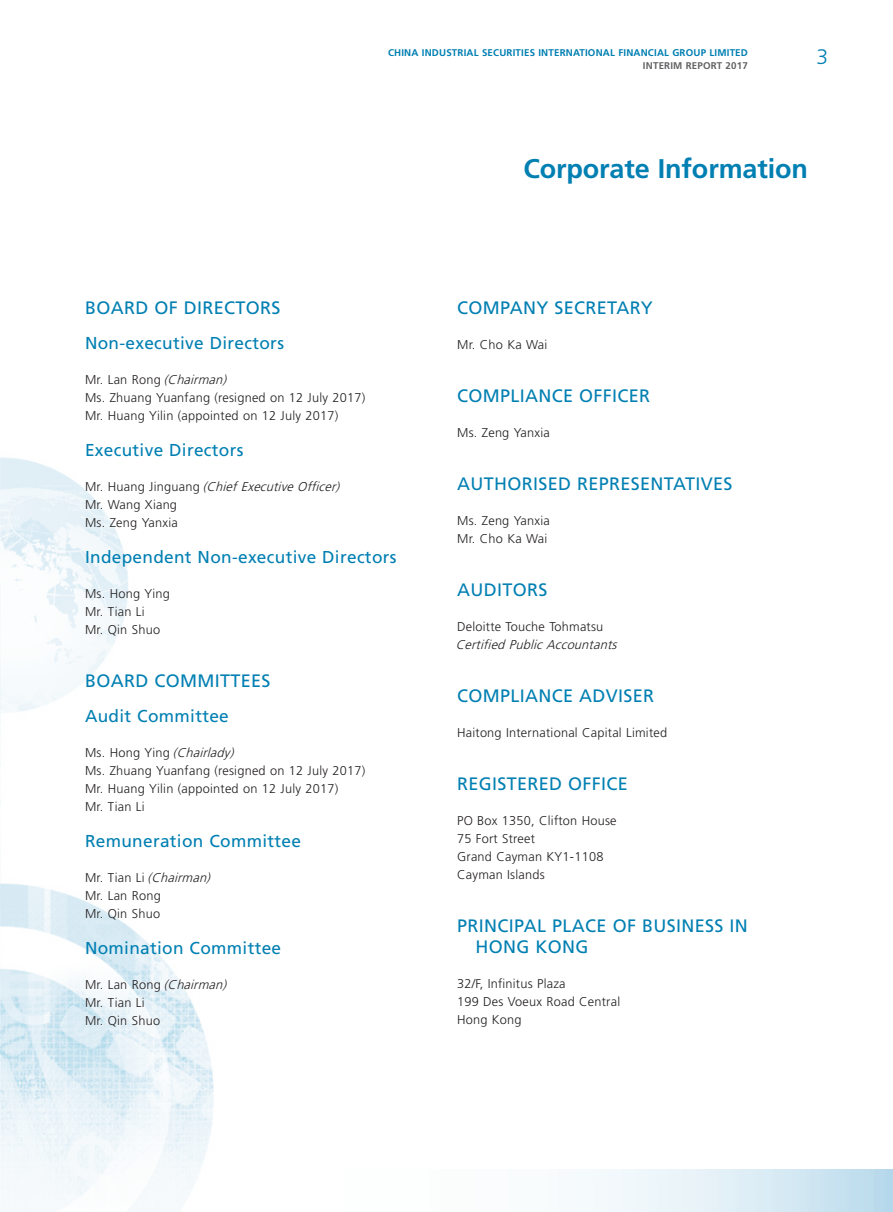
<style>
.page{position:relative;width:893px;height:1212px;background:#fff}
.page>*{position:absolute;margin:0;border:0;box-sizing:border-box;transform-origin:0 0}
.t1{font:700 27px "Frutiger LT Std";letter-spacing:-.005em;color:#007fb2}
.t2{font:300 21px "Frutiger LT Std";color:#007fb2}
.Heading_1{font:18px/21px "Frutiger LT Std";letter-spacing:.02em;color:#007fb2}
.Heading_2{font:17.25px "Frutiger LT Std";letter-spacing:.02em;color:#007fb2}
.Body_Text{font:300 12.75px "Frutiger LT Std";letter-spacing:.02em;color:#231f20}
.Body_Text-2{font:italic 300 12.75px "Frutiger LT Std";color:#231f20}
.t3{font:700 9.75px "Frutiger LT Std";letter-spacing:.02em;color:#007fb2}
.t4{font:700 9.75px "Frutiger LT Std";letter-spacing:.02em;color:#636366}
.s1{font-style:italic}
.s2{font-style:normal}
</style>
<div class="page">
<svg style="left:593px;top:1169px;width:300px;height:43px"></svg>
<img style="left:0;top:457px;width:214px;height:755px">
<p class="t3" style="left:388px;top:47px;width:361px">CHINA INDUSTRIAL SECURITIES INTERNATIONAL FINANCIAL GROUP LIMITED</p>
<p class="t4" style="left:643px;top:59px;width:106px">INTERIM REPORT 2017</p>
<p class="t2" style="left:816px;top:45px;width:13px">3</p>
<p class="t1" style="left:523px;top:152px;width:286px">Corporate Information</p>
<p class="Heading_1" style="left:85px;top:297px;width:197px">BOARD OF DIRECTORS</p>
<p class="Heading_2" style="left:85px;top:333px;width:200px">Non-executive Directors</p>
<p class="Body_Text" style="left:85px;top:372px;width:147px">Mr. Lan Rong <span class="s1">(Chairman)</span></p>
<p class="Body_Text" style="left:85px;top:390px;width:282px">Ms. Zhuang Yuanfang (resigned on 12 July 2017)</p>
<p class="Body_Text" style="left:85px;top:408px;width:255px">Mr. Huang Yilin (appointed on 12 July 2017)</p>
<p class="Heading_2" style="left:85px;top:440px;width:160px">Executive Directors</p>
<p class="Body_Text-2" style="left:85px;top:479px;width:259px"><span class="s2">M r . H u a n g J i n g u a n g</span> (Chief Executive Officer)</p>
<p class="Body_Text" style="left:85px;top:497px;width:94px">Mr. Wang Xiang</p>
<p class="Body_Text" style="left:85px;top:515px;width:94px">Ms. Zeng Yanxia</p>
<p class="Heading_2" style="left:85px;top:547px;width:313px">Independent Non-executive Directors</p>
<p class="Body_Text" style="left:85px;top:586px;width:86px">Ms. Hong Ying</p>
<p class="Body_Text" style="left:85px;top:604px;width:61px">Mr. Tian Li</p>
<p class="Body_Text" style="left:85px;top:622px;width:77px">Mr. Qin Shuo</p>
<p class="Heading_1" style="left:85px;top:670px;width:187px">BOARD COMMITTEES</p>
<p class="Heading_2" style="left:85px;top:706px;width:145px">Audit Committee</p>
<p class="Body_Text" style="left:85px;top:745px;width:154px">Ms. Hong Ying <span class="s1">(Chairlady)</span></p>
<p class="Body_Text" style="left:85px;top:763px;width:282px">Ms. Zhuang Yuanfang (resigned on 12 July 2017)</p>
<p class="Body_Text" style="left:85px;top:781px;width:255px">Mr. Huang Yilin (appointed on 12 July 2017)</p>
<p class="Body_Text" style="left:85px;top:799px;width:61px">Mr. Tian Li</p>
<p class="Heading_2" style="left:85px;top:831px;width:217px">Remuneration Committee</p>
<p class="Body_Text-2" style="left:85px;top:870px;width:130px"><span class="s2">M r. T i a n L i</span> (Chairman)</p>
<p class="Body_Text" style="left:85px;top:888px;width:77px">Mr. Lan Rong</p>
<p class="Body_Text" style="left:85px;top:906px;width:77px">Mr. Qin Shuo</p>
<p class="Heading_2" style="left:85px;top:938px;width:198px">Nomination Committee</p>
<p class="Body_Text" style="left:85px;top:977px;width:147px">Mr. Lan Rong <span class="s1">(Chairman)</span></p>
<p class="Body_Text" style="left:85px;top:995px;width:61px">Mr. Tian Li</p>
<p class="Body_Text" style="left:85px;top:1013px;width:77px">Mr. Qin Shuo</p>
<p class="Heading_1" style="left:457px;top:297px;width:197px">COMPANY SECRETARY</p>
<p class="Body_Text" style="left:457px;top:337px;width:92px">Mr. Cho Ka Wai</p>
<p class="Heading_1" style="left:457px;top:385px;width:195px">COMPLIANCE OFFICER</p>
<p class="Body_Text" style="left:457px;top:425px;width:94px">Ms. Zeng Yanxia</p>
<p class="Heading_1" style="left:457px;top:473px;width:277px">AUTHORISED REPRESENTATIVES</p>
<p class="Body_Text" style="left:457px;top:513px;width:94px">Ms. Zeng Yanxia</p>
<p class="Body_Text" style="left:457px;top:531px;width:92px">Mr. Cho Ka Wai</p>
<p class="Heading_1" style="left:457px;top:579px;width:92px">AUDITORS</p>
<p class="Body_Text" style="left:457px;top:619px;width:148px">Deloitte Touche Tohmatsu</p>
<p class="Body_Text-2" style="left:456px;top:637px;width:166px">Certified Public Accountants</p>
<p class="Heading_1" style="left:457px;top:685px;width:199px">COMPLIANCE ADVISER</p>
<p class="Body_Text" style="left:457px;top:725px;width:212px">Haitong International Capital Limited</p>
<p class="Heading_1" style="left:457px;top:773px;width:172px">REGISTERED OFFICE</p>
<p class="Body_Text" style="left:457px;top:813px;width:161px">PO Box 1350, Clifton House</p>
<p class="Body_Text" style="left:457px;top:831px;width:79px">75 Fort Street</p>
<p class="Body_Text" style="left:457px;top:849px;width:148px">Grand Cayman KY1-1108</p>
<p class="Body_Text" style="left:457px;top:867px;width:89px">Cayman Islands</p>
<p class="Heading_1" style="left:475px;top:915px;width:274px;text-indent:-18px">PRINCIPAL PLACE OF BUSINESS IN<br>HONG KONG</p>
<p class="Body_Text" style="left:457px;top:976px;width:110px">32/F, Infinitus Plaza</p>
<p class="Body_Text" style="left:457px;top:994px;width:165px">199 Des Voeux Road Central</p>
<p class="Body_Text" style="left:457px;top:1012px;width:66px">Hong Kong</p>
</div>
